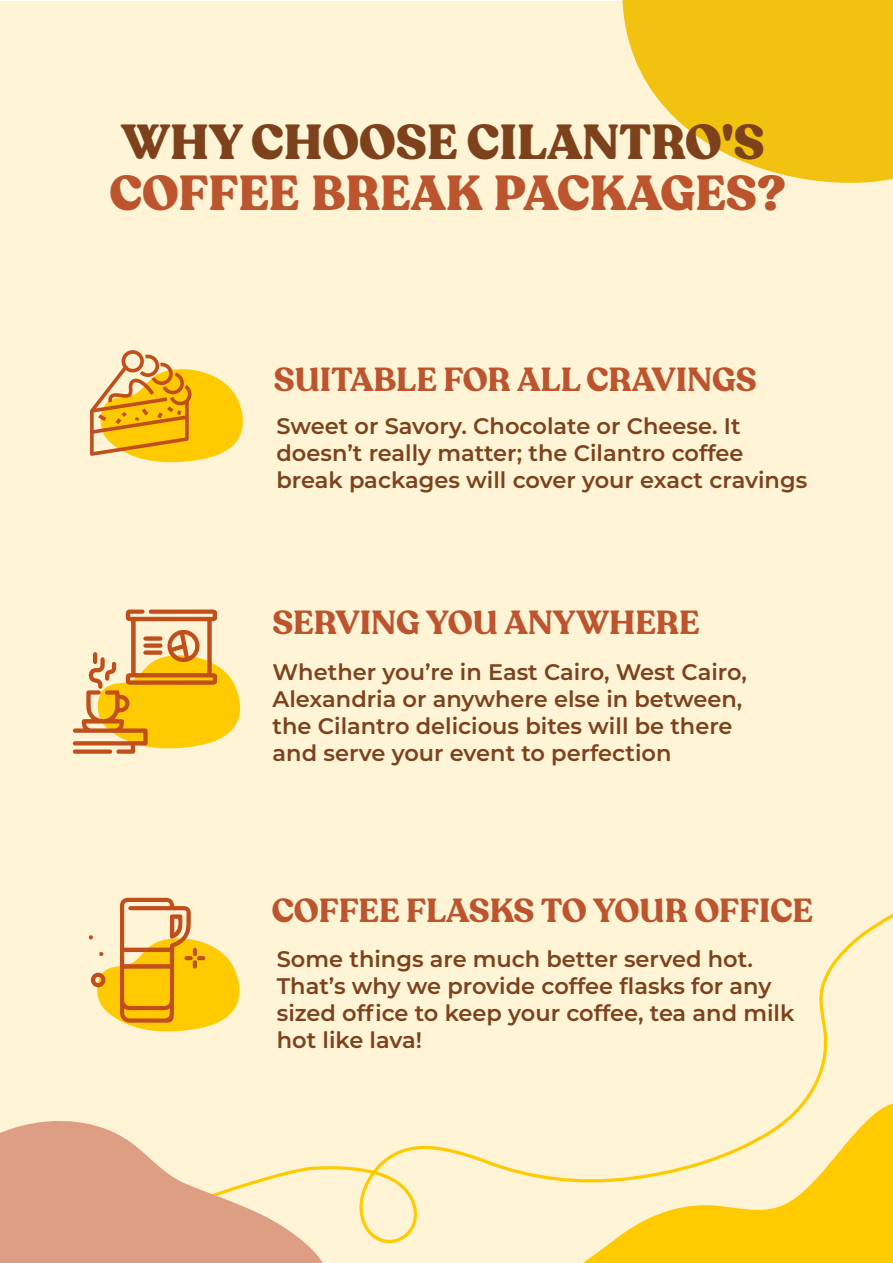
<style>
.page{position:relative;width:893px;height:1263px;background:#fff}
.page>*{position:absolute;margin:0;border:0;box-sizing:border-box;transform-origin:0 0}
.t1{font:900 48.6px "Recoleta Alt";color:#bc542e}
.t2{font:900 48.6px "Recoleta Alt";color:#7d411b}
.t3{font:700 33px "Recoleta Alt";color:#bc542e}
.t4{font:600 22.5px/27px "Montserrat";color:#7d411b}
</style>
<div class="page">
<div style="left:0;top:1px;width:893px;height:1262px;background:#fff4d6"></div>
<svg style="left:337px;top:914px;width:556px;height:330px"></svg>
<svg style="left:540px;top:1082px;width:353px;height:181px"></svg>
<svg style="left:622px;top:0;width:271px;height:183px;fill:#f2c211"></svg>
<svg style="left:0;top:1121px;width:337px;height:142px;fill:#dd9e84"></svg>
<svg style="left:89px;top:898px;width:151px;height:134px"></svg>
<svg style="left:73px;top:609px;width:168px;height:145px"></svg>
<svg style="left:90px;top:350px;width:153px;height:113px"></svg>
<h1 class="t2" style="left:122px;top:111px;width:645px">WHY CHOOSE CILANTRO'S</h1>
<h1 class="t1" style="left:110px;top:161px;width:678px">COFFEE BREAK PACKAGES?</h1>
<h2 class="t3" style="left:274px;top:358px;width:484px">SUITABLE FOR ALL CRAVINGS</h2>
<p class="t4" style="left:277px;top:412px;width:532px">Sweet or Savory. Chocolate or Cheese. It doesn’t really matter; the Cilantro coffee break packages will cover your exact cravings</p>
<h2 class="t3" style="left:272px;top:602px;width:429px">SERVING YOU ANYWHERE</h2>
<p class="t4" style="left:273px;top:658px;width:476px">Whether you’re in East Cairo, West Cairo, Alexandria or anywhere else in between, the Cilantro delicious bites will be there and serve your event to perfection</p>
<h2 class="t3" style="left:272px;top:889px;width:543px">COFFEE FLASKS TO YOUR OFFICE</h2>
<p class="t4" style="left:277px;top:944px;width:519px">Some things are much better served hot.<br>That’s why we provide coffee flasks for any sized office to keep your coffee, tea and milk hot like lava!</p>
</div>
